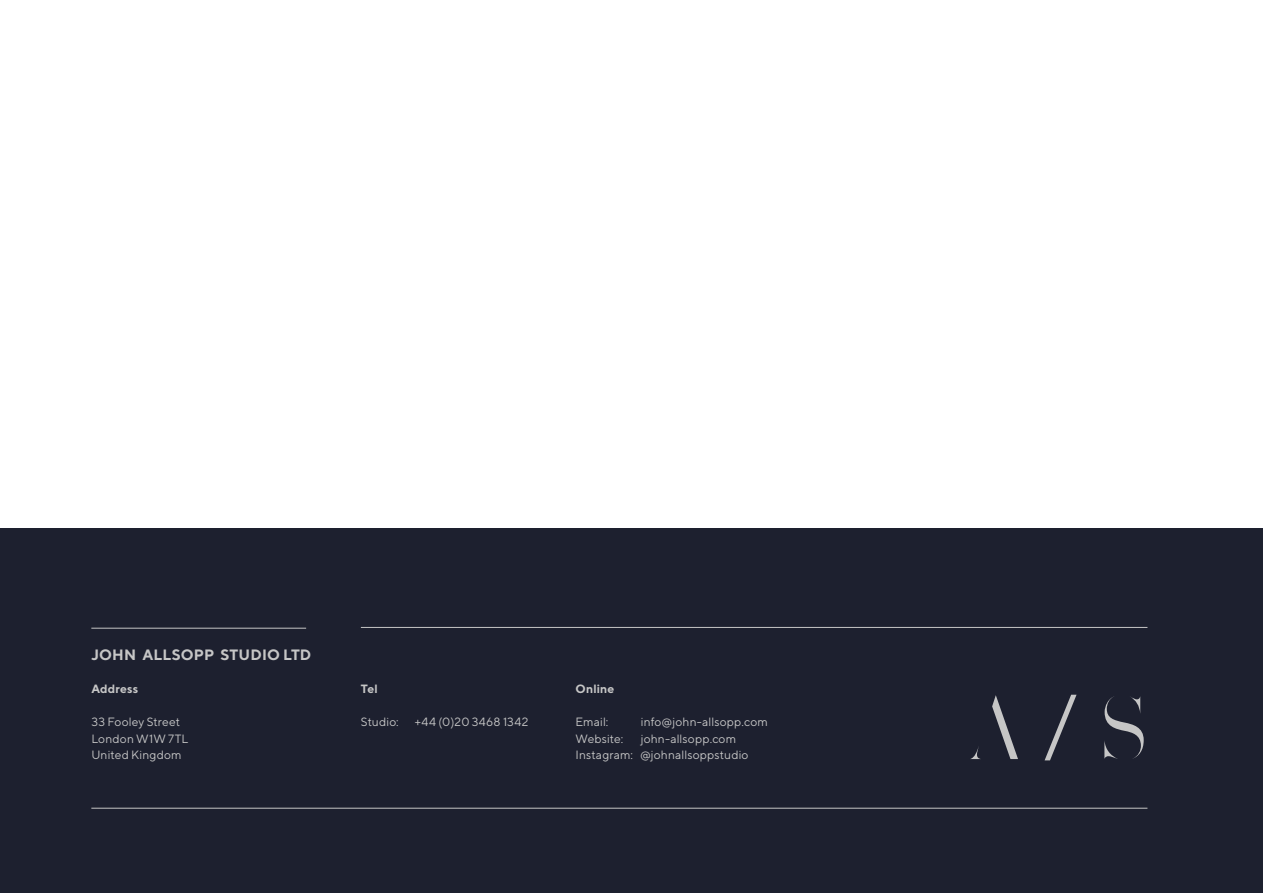
<style>
.page{position:relative;width:1263px;height:893px;background:#fff}
.page>*{position:absolute;margin:0;border:0;box-sizing:border-box;transform-origin:0 0}
.t1{font:90px "Volterra";color:#c6c6c6}
.t2{font:700 15px "TT Norms";letter-spacing:.01em;color:#c6c6c6}
.t3{font:12px/16.5px "TT Norms";letter-spacing:.01em;color:#c6c6c6}
.t4{font:700 12px "TT Norms";letter-spacing:.015em;color:#c6c6c6}
.t5{font:12px "TT Norms";letter-spacing:.03em;color:#c6c6c6}
</style>
<div class="page">
<div style="left:0;top:528px;width:1263px;height:365px;background:#1d202f"></div>
<hr style="left:91px;top:808px;width:1056px;height:1px;background:#c6c6c6">
<hr style="left:361px;top:627px;width:786px;height:1px;background:#c6c6c6">
<hr style="left:91px;top:628px;width:215px;height:1px;background:#c6c6c6">
<p class="t2" style="left:91px;top:645px;width:221px">JOHN ALLSOPP STUDIO LTD</p>
<p class="t4" style="left:91px;top:681px;width:49px">Address</p>
<p class="t3" style="left:91px;top:713px;width:98px">33 Fooley Street<br>London W1W 7TL<br>United Kingdom</p>
<p class="t4" style="left:361px;top:681px;width:18px">Tel</p>
<p class="t3" style="left:361px;top:713px;width:39px">Studio:</p>
<p class="t5" style="left:415px;top:714px;width:115px">+44 (0)20 3468 1342</p>
<p class="t4" style="left:575px;top:681px;width:41px">Online</p>
<p class="t3" style="left:575px;top:713px;width:35px">Email:</p>
<p class="t3" style="left:641px;top:713px;width:129px">info@john-allsopp.com</p>
<p class="t3" style="left:575px;top:730px;width:50px">Website:</p>
<p class="t3" style="left:575px;top:730px;width:175px;text-indent:65px">john-allsopp.com<br>Instagram: @johnallsoppstudio</p>
<h1 class="t1" style="left:970px;top:674px;width:179px">A / S</h1>
</div>
